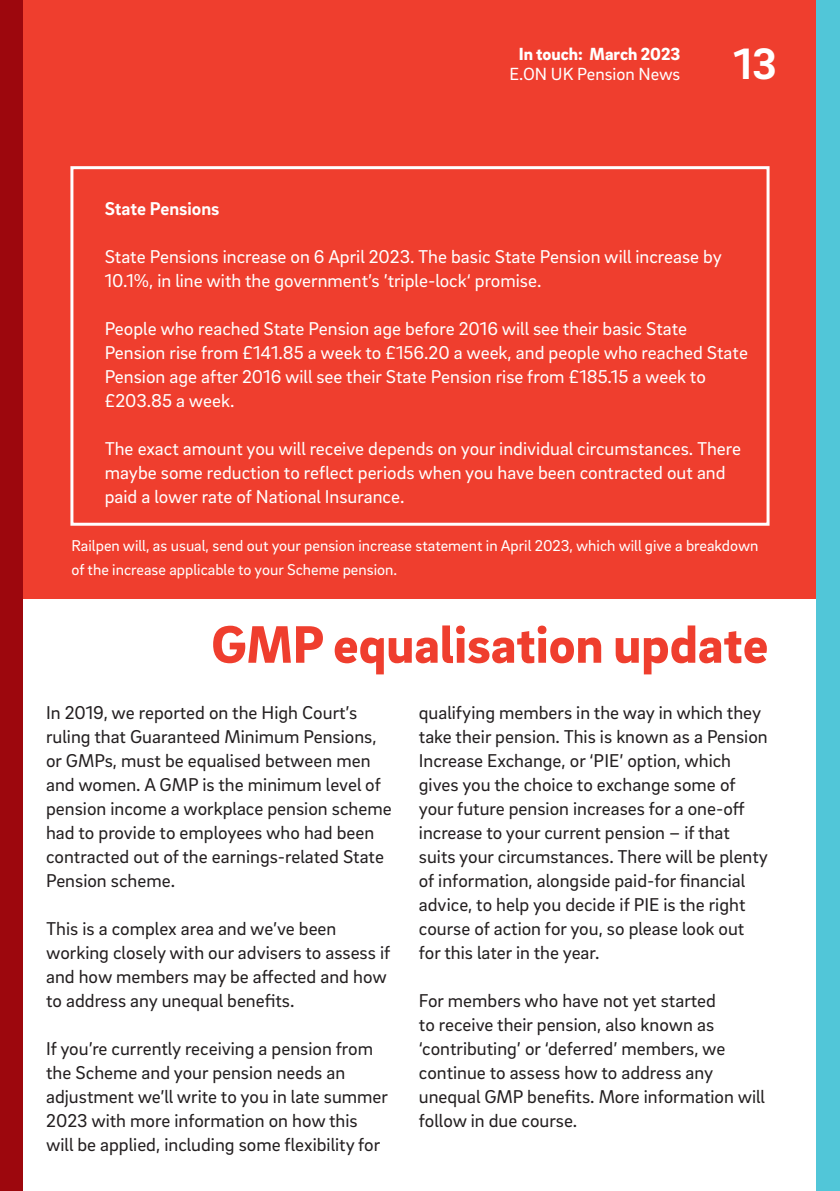
<style>
.page{position:relative;width:840px;height:1191px;background:#fff}
.page>*{position:absolute;margin:0;border:0;box-sizing:border-box;transform-origin:0 0}
.t1{font:900 54px "EON Brix Sans";color:#ef3e2e}
.t2{font:700 45px "EON Brix Sans";color:#fff}
.t3{font:19px/24px "EON Brix Sans";color:#231f20}
.t4{font:19px/24px "EON Brix Sans";color:#fff}
.t5{font:700 19px "EON Brix Sans";color:#fff}
.t6{font:900 18px "EON Brix Sans";color:#fff}
.t7{font:18px "EON Brix Sans";color:#fff}
.t8{font:16px/24px "EON Brix Sans";color:#fff}
</style>
<div class="page">
<div style="left:0;top:0;width:819px;height:598px;background:#ef3e2e"></div>
<div style="left:816px;top:0;width:23px;height:1191px;background:#51c6d8"></div>
<div style="left:0;top:0;width:23px;height:1191px;background:#9d070d"></div>
<div style="left:70px;top:166px;width:699px;height:360px;border:3px solid #fff"></div>
<p class="t6" style="left:518px;top:42px;width:163px">In touch: March 2023</p>
<p class="t7" style="left:509px;top:62px;width:172px">E.ON UK Pension News</p>
<p class="t2" style="left:733px;top:35px;width:44px">13</p>
<p class="t5" style="left:105px;top:196px;width:116px">State Pensions</p>
<p class="t4" style="left:105px;top:243px;width:618px">State Pensions increase on 6 April 2023. The basic State Pension will increase by<br>10.1%, in line with the government’s ’triple-lock‘ promise.</p>
<p class="t4" style="left:105px;top:315px;width:644px">People who reached State Pension age before 2016 will see their basic State Pension rise from £141.85 a week to £156.20 a week, and people who reached State Pension age after 2016 will see their State Pension rise from £185.15 a week to £203.85 a week.</p>
<p class="t4" style="left:105px;top:435px;width:637px">The exact amount you will receive depends on your individual circumstances. There maybe some reduction to reflect periods when you have been contracted out and paid a lower rate of National Insurance.</p>
<p class="t8" style="left:71px;top:533px;width:688px">Railpen will, as usual, send out your pension increase statement in April 2023, which will give a breakdown of the increase applicable to your Scheme pension.</p>
<p class="t1" style="left:211px;top:609px;width:558px">GMP equalisation update</p>
<p class="t3" style="left:46px;top:699px;width:347px">In 2019, we reported on the High Court’s ruling that Guaranteed Minimum Pensions, or GMPs, must be equalised between men and women. A GMP is the minimum level of pension income a workplace pension scheme had to provide to employees who had been contracted out of the earnings-related State Pension scheme.</p>
<p class="t3" style="left:46px;top:915px;width:345px">This is a complex area and we’ve been working closely with our advisers to assess if and how members may be affected and how to address any unequal benefits.</p>
<p class="t3" style="left:46px;top:1035px;width:343px">If you’re currently receiving a pension from the Scheme and your pension needs an adjustment we’ll write to you in late summer 2023 with more information on how this will be applied, including some flexibility for</p>
<p class="t3" style="left:418px;top:699px;width:350px">qualifying members in the way in which they take their pension. This is known as a Pension Increase Exchange, or ‘PIE’ option, which gives you the choice to exchange some of your future pension increases for a one-off increase to your current pension – if that suits your circumstances. There will be plenty of information, alongside paid-for financial advice, to help you decide if PIE is the right course of action for you, so please look out for this later in the year.</p>
<p class="t3" style="left:418px;top:987px;width:347px">For members who have not yet started<br>to receive their pension, also known as ‘contributing’ or ‘deferred’ members, we continue to assess how to address any unequal GMP benefits. More information will follow in due course.</p>
</div>
